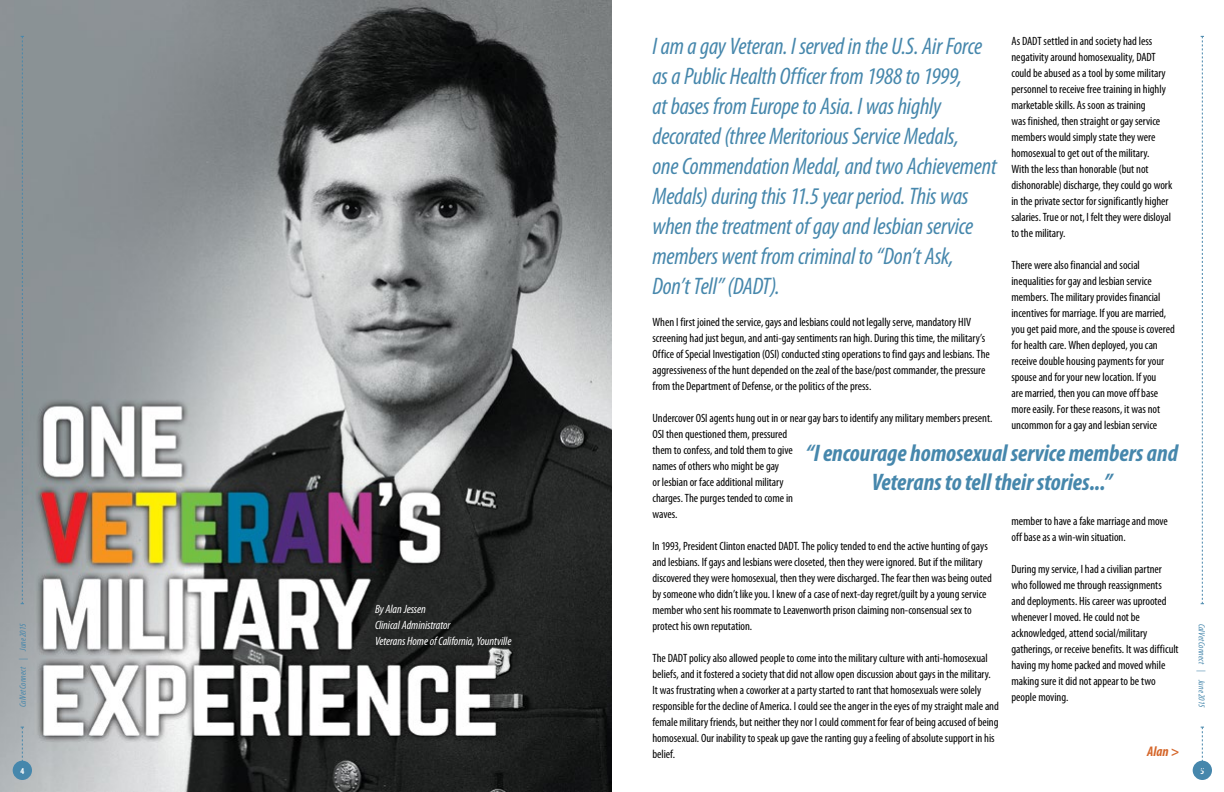
<style>
.page{position:relative;width:1224px;height:792px;background:#fff}
.page>*{position:absolute;margin:0;border:0;box-sizing:border-box;transform-origin:0 0}
.Main_Copy{font:italic condensed 24px/30px "Myriad Pro";letter-spacing:-.01em;color:#4687ac}
.Article_Header{font:italic 700 condensed 24px/28.8px "Myriad Pro";letter-spacing:-.005em;color:#4687ac;text-align:center}
.t1{font:italic 700 condensed 14px "Myriad Pro";color:#d5662a}
.Main_Copy-2{font:condensed 12px/16px "Myriad Pro";letter-spacing:-.005em;color:#000}
.Main_Copy-3{font:italic condensed 12px/16px "Myriad Pro";letter-spacing:-.005em;color:#fff}
.t2{font:italic condensed 9px "Myriad Pro";letter-spacing:.005em;color:#4687ac}
.t3{font:700 condensed 9px "Myriad Pro";color:#fff}
</style>
<div class="page">
<img style="left:0;top:0;width:612px;height:792px">
<div style="left:1193px;top:761px;width:19px;height:19px;background:#4687ac;border-radius:50%"></div>
<svg style="left:1201px;top:36px;width:3px;height:568px"></svg>
<svg style="left:1201px;top:727px;width:3px;height:34px"></svg>
<svg style="left:21px;top:36px;width:3px;height:568px;background:#81919a"></svg>
<svg style="left:21px;top:727px;width:3px;height:34px"></svg>
<div style="left:13px;top:761px;width:19px;height:19px;background:#4687ac;border-radius:50%"></div>
<p class="t2" style="left:17px;top:707px;width:85px;rotate:-90deg">CalVet Connect | June 2015</p>
<p class="t3" style="left:20px;top:765px;width:5px">4</p>
<p class="Main_Copy-3" style="left:375px;top:601px;width:52px">By Alan Jessen</p>
<p class="Main_Copy-3" style="left:375px;top:617px;width:138px">Clinical Administrator<br>Veterans Home of California, Yountville</p>
<p class="Main_Copy-2" style="left:1012px;top:33px;width:162px">As DADT settled in and society had less negativity around homosexuality, DADT could be abused as a tool by some military personnel to receive free training in highly marketable skills. As soon as training<br>was finished, then straight or gay service members would simply state they were homosexual to get out of the military.<br>With the less than honorable (but not dishonorable) discharge, they could go work in the private sector for significantly higher salaries. True or not, I felt they were disloyal to the military.</p>
<p class="Main_Copy-2" style="left:1012px;top:257px;width:165px">There were also financial and social inequalities for gay and lesbian service members. The military provides financial incentives for marriage. If you are married, you get paid more, and the spouse is covered for health care. When deployed, you can receive double housing payments for your spouse and for your new location. If you<br>are married, then you can move off base more easily. For these reasons, it was not uncommon for a gay and lesbian service</p>
<p class="Main_Copy" style="left:652px;top:31px;width:346px">I am a gay Veteran. I served in the U.S. Air Force as a Public Health Officer from 1988 to 1999,<br>at bases from Europe to Asia. I was highly decorated (three Meritorious Service Medals,<br>one Commendation Medal, and two Achievement Medals) during this 11.5 year period. This was when the treatment of gay and lesbian service members went from criminal to “Don’t Ask, Don’t Tell” (DADT).</p>
<p class="Main_Copy-2" style="left:652px;top:314px;width:339px">When I first joined the service, gays and lesbians could not legally serve, mandatory HIV screening had just begun, and anti-gay sentiments ran high. During this time, the military’s Office of Special Investigation (OSI) conducted sting operations to find gays and lesbians. The aggressiveness of the hunt depended on the zeal of the base/post commander, the pressure from the Department of Defense, or the politics of the press.</p>
<p class="Main_Copy-2" style="left:652px;top:410px;width:341px">Undercover OSI agents hung out in or near gay bars to identify any military members present.<br>OSI then questioned them, pressured<br>them to confess, and told them to give<br>names of others who might be gay<br>or lesbian or face additional military<br>charges. The purges tended to come in<br>waves.</p>
<p class="Main_Copy-2" style="left:652px;top:538px;width:341px">In 1993, President Clinton enacted DADT. The policy tended to end the active hunting of gays and lesbians. If gays and lesbians were closeted, then they were ignored. But if the military discovered they were homosexual, then they were discharged. The fear then was being outed by someone who didn’t like you. I knew of a case of next-day regret/guilt by a young service member who sent his roommate to Leavenworth prison claiming non-consensual sex to protect his own reputation.</p>
<p class="Main_Copy-2" style="left:652px;top:650px;width:348px">The DADT policy also allowed people to come into the military culture with anti-homosexual beliefs, and it fostered a society that did not allow open discussion about gays in the military.<br>It was frustrating when a coworker at a party started to rant that homosexuals were solely responsible for the decline of America. I could see the anger in the eyes of my straight male and female military friends, but neither they nor I could comment for fear of being accused of being homosexual. Our inability to speak up gave the ranting guy a feeling of absolute support in his belief.</p>
<p class="Article_Header" style="left:806px;top:438px;width:374px">“I encourage homosexual service members and<br>Veterans to tell their stories...”</p>
<p class="Main_Copy-2" style="left:1012px;top:513px;width:158px">member to have a fake marriage and move off base as a win-win situation.</p>
<p class="Main_Copy-2" style="left:1012px;top:561px;width:169px">During my service, I had a civilian partner who followed me through reassignments<br>and deployments. His career was uprooted whenever I moved. He could not be acknowledged, attend social/military gatherings, or receive benefits. It was difficult having my home packed and moved while making sure it did not appear to be two people moving.</p>
<p class="t1" style="left:1147px;top:743px;width:33px">Alan &gt;</p>
<p class="t2" style="left:1207px;top:624px;width:85px;rotate:90deg">CalVet Connect | June 2015</p>
<p class="t3" style="left:1200px;top:765px;width:5px">5</p>
</div>
